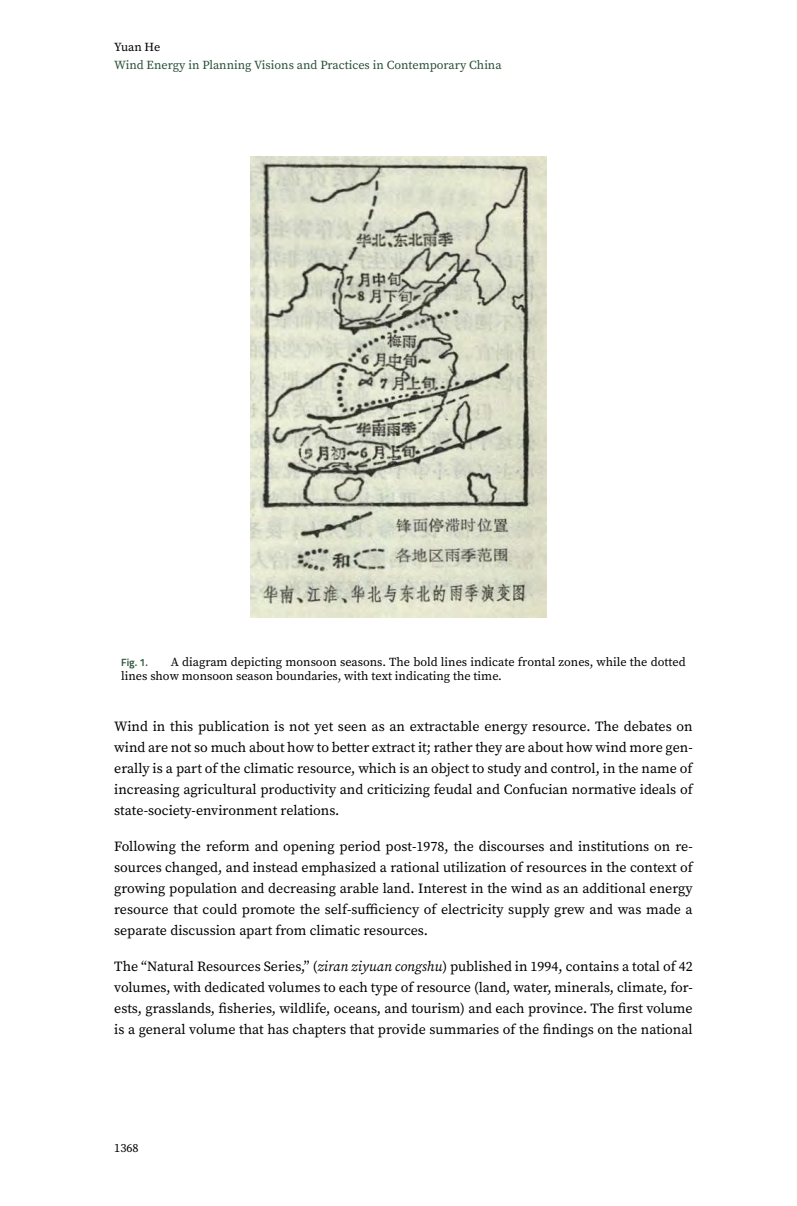
<style>
.page{position:relative;width:797px;height:1206px;background:#fff}
.page>*{position:absolute;margin:0;border:0;box-sizing:border-box;transform-origin:0 0}
.t1{font:14px/21px "Source Serif Pro";color:#000;text-align:justify}
.t2{font:12.25px/14.7px "Source Serif Pro";color:#000}
.t3{font:12.25px "Source Serif Pro";color:#285136}
.t4{font:600 10.5px "Titillium Web";color:#285136}
.s1{font-style:italic}
</style>
<div class="page">
<img style="left:250px;top:156px;width:296px;height:462px">
<p class="t2" style="left:114px;top:40px;width:48px">Yuan He</p>
<p class="t3" style="left:114px;top:56px;width:389px">Wind Energy in Planning Visions and Practices in Contemporary China</p>
<p class="t2" style="left:121px;top:654px;width:565px;text-indent:50px">A diagram depicting monsoon seasons. The bold lines indicate frontal zones, while the dotted lines show monsoon season boundaries, with text indicating the time.</p>
<p class="t1" style="left:114px;top:716px;width:579px">Wind in this publication is not yet seen as an extractable energy resource. The debates on wind are not so much about how to better extract it; rather they are about how wind more gen&shy;erally is a part of the climatic resource, which is an object to study and control, in the name of increasing agricultural productivity and criticizing feudal and Confucian normative ideals of state-society-environment relations.</p>
<p class="t1" style="left:114px;top:836px;width:579px">Following the reform and opening period post-1978, the discourses and institutions on re&shy;sources changed, and instead emphasized a rational utilization of resources in the context of growing population and decreasing arable land. Interest in the wind as an additional energy resource that could promote the self-sufficiency of electricity supply grew and was made a separate discussion apart from climatic resources.</p>
<p class="t1" style="left:114px;top:956px;width:579px">The “Natural Resources Series,” (<span class="s1">ziran ziyuan congshu</span>) published in 1994, contains a total of 42 volumes, with dedicated volumes to each type of resource (land, water, minerals, climate, for&shy;ests, grasslands, fisheries, wildlife, oceans, and tourism) and each province. The first volume is a general volume that has chapters that provide summaries of the findings on the national</p>
<p class="t4" style="left:121px;top:654px;width:28px">Fig. 1.</p>
<p class="t2" style="left:114px;top:1140px;width:26px">1368</p>
</div>
